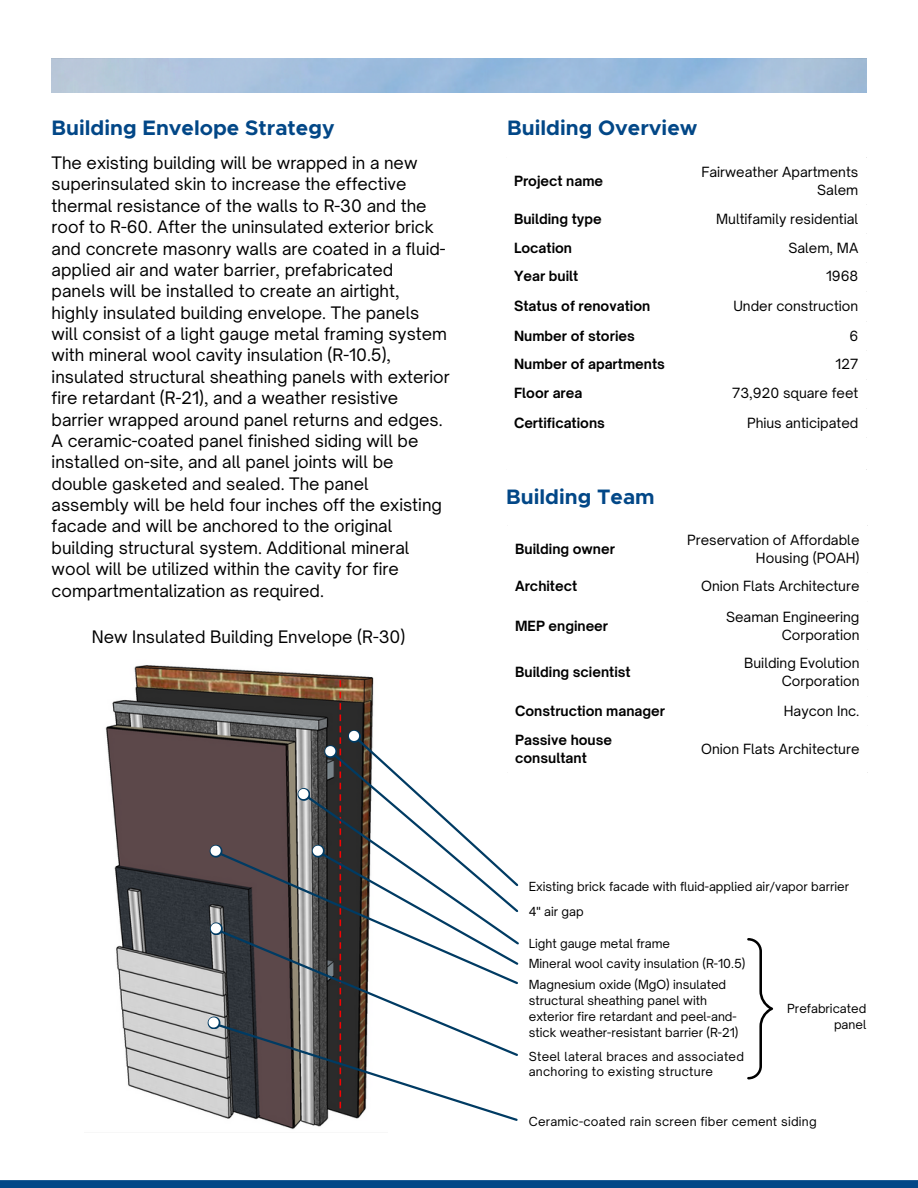
<style>
.page{position:relative;width:918px;height:1188px;background:#fff}
.page>*{position:absolute;margin:0;border:0;box-sizing:border-box;transform-origin:0 0}
.t1{font:700 21px "Metropolis";color:#024787}
.t2{font:16.5px/21.3px "Open Sauce One";color:#000}
.t3{font:13.5px/18px "Open Sauce One";color:#000;text-align:right}
.t4{font:700 13.5px/18px "Open Sauce One";color:#000}
.t5{font:12px/16px "Open Sauce One";color:#000}
.t6{font:12px/15px "Open Sauce One";letter-spacing:.02em;color:#000}
</style>
<div class="page">
<div style="left:0;top:1180px;width:918px;height:8px;background:#024787"></div>
<svg style="left:52px;top:59px;width:814px;height:33px;background:#a1bedc"></svg>
<img style="left:105px;top:665px;width:269px;height:464px">
<svg style="left:747px;top:938px;width:26px;height:141px"></svg>
<svg style="left:208px;top:730px;width:311px;height:393px"></svg>
<p class="t1" style="left:52px;top:119px;width:285px">Building Envelope Strategy</p>
<p class="t2" style="left:52px;top:152px;width:400px">The existing building will be wrapped in a new superinsulated skin to increase the effective thermal resistance of the walls to R-30 and the roof to R-60. After the uninsulated exterior brick and concrete masonry walls are coated in a fluid&shy;applied air and water barrier, prefabricated panels will be installed to create an airtight, highly insulated building envelope. The panels will consist of a light gauge metal framing system with mineral wool cavity insulation (R-10.5), insulated structural sheathing panels with exterior fire retardant (R-21), and a weather resistive barrier wrapped around panel returns and edges.<br>A ceramic-coated panel finished siding will be installed on-site, and all panel joints will be double gasketed and sealed. The panel assembly will be held four inches off the existing facade and will be anchored to the original building structural system. Additional mineral wool will be utilized within the cavity for fire compartmentalization as required.</p>
<p class="t2" style="left:92px;top:626px;width:315px">New Insulated Building Envelope (R-30)</p>
<p class="t1" style="left:507px;top:119px;width:192px">Building Overview</p>
<p class="t4" style="left:514px;top:172px;width:91px">Project name</p>
<h1 class="t3" style="left:701px;top:163px;width:158px">Fairweather Apartments<br>Salem</h1>
<h1 class="t4" style="left:514px;top:210px;width:89px">Building type</h1>
<h2 class="t3" style="left:716px;top:210px;width:144px">Multifamily residential</h2>
<p class="t4" style="left:514px;top:239px;width:60px">Location</p>
<p class="t3" style="left:788px;top:239px;width:72px">Salem, MA</p>
<p class="t4" style="left:514px;top:267px;width:66px">Year built</p>
<p class="t3" style="left:826px;top:267px;width:34px">1968</p>
<p class="t4" style="left:514px;top:297px;width:138px">Status of renovation</p>
<p class="t3" style="left:733px;top:297px;width:126px">Under construction</p>
<p class="t4" style="left:514px;top:327px;width:122px">Number of stories</p>
<p class="t3" style="left:850px;top:327px;width:10px">6</p>
<p class="t4" style="left:514px;top:355px;width:152px">Number of apartments</p>
<p class="t3" style="left:836px;top:355px;width:24px">127</p>
<p class="t4" style="left:514px;top:384px;width:70px">Floor area</p>
<p class="t3" style="left:732px;top:384px;width:128px">73,920 square feet</p>
<p class="t4" style="left:514px;top:414px;width:92px">Certifications</p>
<p class="t3" style="left:747px;top:414px;width:113px">Phius anticipated</p>
<h2 class="t1" style="left:506px;top:487px;width:150px">Building Team</h2>
<p class="t4" style="left:515px;top:540px;width:101px">Building owner</p>
<p class="t3" style="left:687px;top:531px;width:174px">Preservation of Affordable<br>Housing (POAH)</p>
<p class="t4" style="left:515px;top:577px;width:64px">Architect</p>
<p class="t3" style="left:701px;top:577px;width:160px">Onion Flats Architecture</p>
<h1 class="t4" style="left:515px;top:616px;width:95px">MEP engineer</h1>
<p class="t3" style="left:726px;top:607px;width:135px">Seaman Engineering<br>Corporation</p>
<p class="t4" style="left:515px;top:663px;width:117px">Building scientist</p>
<p class="t3" style="left:744px;top:654px;width:117px">Building Evolution<br>Corporation</p>
<p class="t4" style="left:515px;top:702px;width:151px">Construction manager</p>
<p class="t3" style="left:784px;top:702px;width:77px">Haycon Inc.</p>
<p class="t4" style="left:515px;top:731px;width:99px">Passive house consultant</p>
<p class="t3" style="left:701px;top:740px;width:160px">Onion Flats Architecture</p>
<p class="t5" style="left:529px;top:878px;width:322px">Existing brick facade with fluid-applied air/vapor barrier</p>
<p class="t5" style="left:529px;top:903px;width:56px">4" air gap</p>
<p class="t5" style="left:529px;top:935px;width:143px">Light gauge metal frame</p>
<p class="t5" style="left:529px;top:956px;width:218px">Mineral wool cavity insulation (R-10.5)</p>
<p class="t5" style="left:529px;top:976px;width:211px">Magnesium oxide (MgO) insulated structural sheathing panel with exterior fire retardant and peel-and&shy;stick weather-resistant barrier (R-21)</p>
<p class="t5" style="left:787px;top:1000px;width:81px;text-align:right">Prefabricated panel</p>
<p class="t6" style="left:529px;top:1049px;width:217px">Steel lateral braces and associated anchoring to existing structure</p>
<p class="t6" style="left:529px;top:1114px;width:289px">Ceramic-coated rain screen fiber cement siding</p>
</div>
